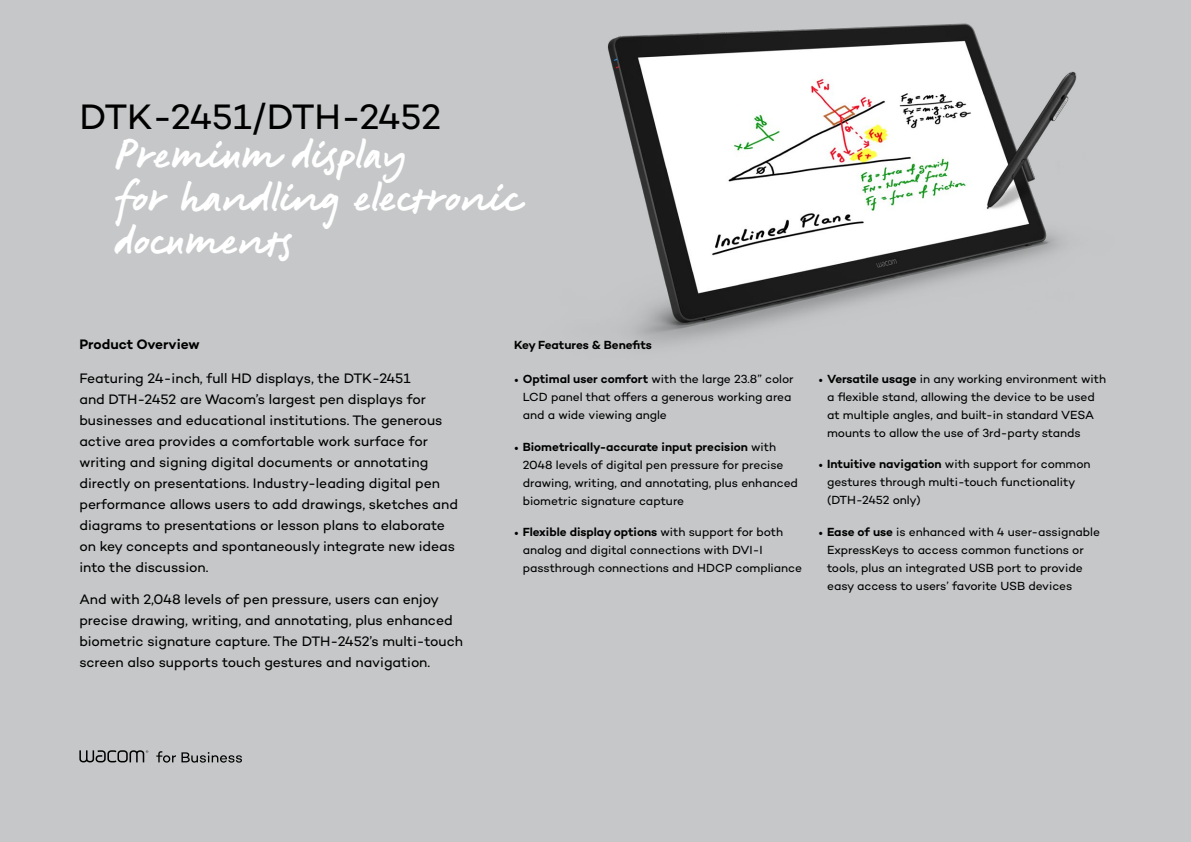
<style>
.page{position:relative;width:1191px;height:842px;background:#c5c7c8}
.page>*{position:absolute;margin:0;border:0;box-sizing:border-box;transform-origin:0 0}
.t1{font:43.2px/43.2px "Signature Wacom";color:#fff}
.t2{font:36px "Campton Wacom";letter-spacing:-.015em;color:#000}
.t3{font:14px/21px "Campton Wacom";letter-spacing:-.005em;color:#000}
.t4{font:600 14px "Campton Wacom";color:#000}
.t5{font:12px/18px "Campton Wacom";color:#000}
.t6{font:600 12px "Campton Wacom";letter-spacing:-.01em;color:#000}
.s1{font-family:"Minion Pro"}
.s2{font-weight:600}
</style>
<div class="page">
<svg style="left:79px;top:750px;width:163px;height:13px"></svg>
<img style="left:607px;top:23px;width:470px;height:322px">
<h2 class="t2" style="left:79px;top:94px;width:363px">DTK-2451/DTH-2452</h2>
<h1 class="t1" style="left:115px;top:129px;width:407px">Premium display<br>for handling electronic documents</h1>
<p class="t4" style="left:79px;top:335px;width:122px">Product Overview</p>
<p class="t3" style="left:79px;top:367px;width:380px">Featuring 24-inch, full HD displays, the DTK-2451<br>and DTH-2452 are Wacom’s largest pen displays for businesses and educational institutions. The generous active area provides a comfortable work surface for writing and signing digital documents or annotating directly on presentations. Industry-leading digital pen performance allows users to add drawings, sketches and diagrams to presentations or lesson plans to elaborate on key concepts and spontaneously integrate new ideas into the discussion.</p>
<p class="t3" style="left:79px;top:588px;width:385px">And with 2,048 levels of pen pressure, users can enjoy precise drawing, writing, and annotating, plus enhanced biometric signature capture. The DTH-2452’s multi-touch screen also supports touch gestures and navigation.</p>
<p class="t6" style="left:514px;top:337px;width:139px">Key Features &amp; Benefits</p>
<p class="t5" style="left:523px;top:369px;width:272px;text-indent:-9px"><span class="s1">•</span> <span class="s2">Optimal user comfort</span> with the large 23.8” color<br>LCD panel that offers a generous working area and a wide viewing angle</p>
<p class="t5" style="left:523px;top:437px;width:277px;text-indent:-9px"><span class="s1">•</span> <span class="s2">Biometrically-accurate input precision</span> with 2048 levels of digital pen pressure for precise drawing, writing, and annotating, plus enhanced biometric signature capture</p>
<p class="t5" style="left:523px;top:522px;width:281px;text-indent:-9px"><span class="s1">•</span> <span class="s2">Flexible display options</span> with support for both analog and digital connections with DVI-I passthrough connections and HDCP compliance</p>
<p class="t5" style="left:827px;top:369px;width:280px;text-indent:-9px"><span class="s1">•</span> <span class="s2">Versatile usage</span> in any working environment with a flexible stand, allowing the device to be used at multiple angles, and built-in standard VESA mounts to allow the use of 3rd-party stands</p>
<p class="t5" style="left:827px;top:454px;width:265px;text-indent:-9px"><span class="s1">•</span> <span class="s2">Intuitive navigation</span> with support for common gestures through multi-touch functionality (DTH-2452 only)</p>
<p class="t5" style="left:827px;top:522px;width:274px;text-indent:-9px"><span class="s1">•</span> <span class="s2">Ease of use</span> is enhanced with 4 user-assignable ExpressKeys to access common functions or tools, plus an integrated USB port to provide easy access to users’ favorite USB devices</p>
</div>
